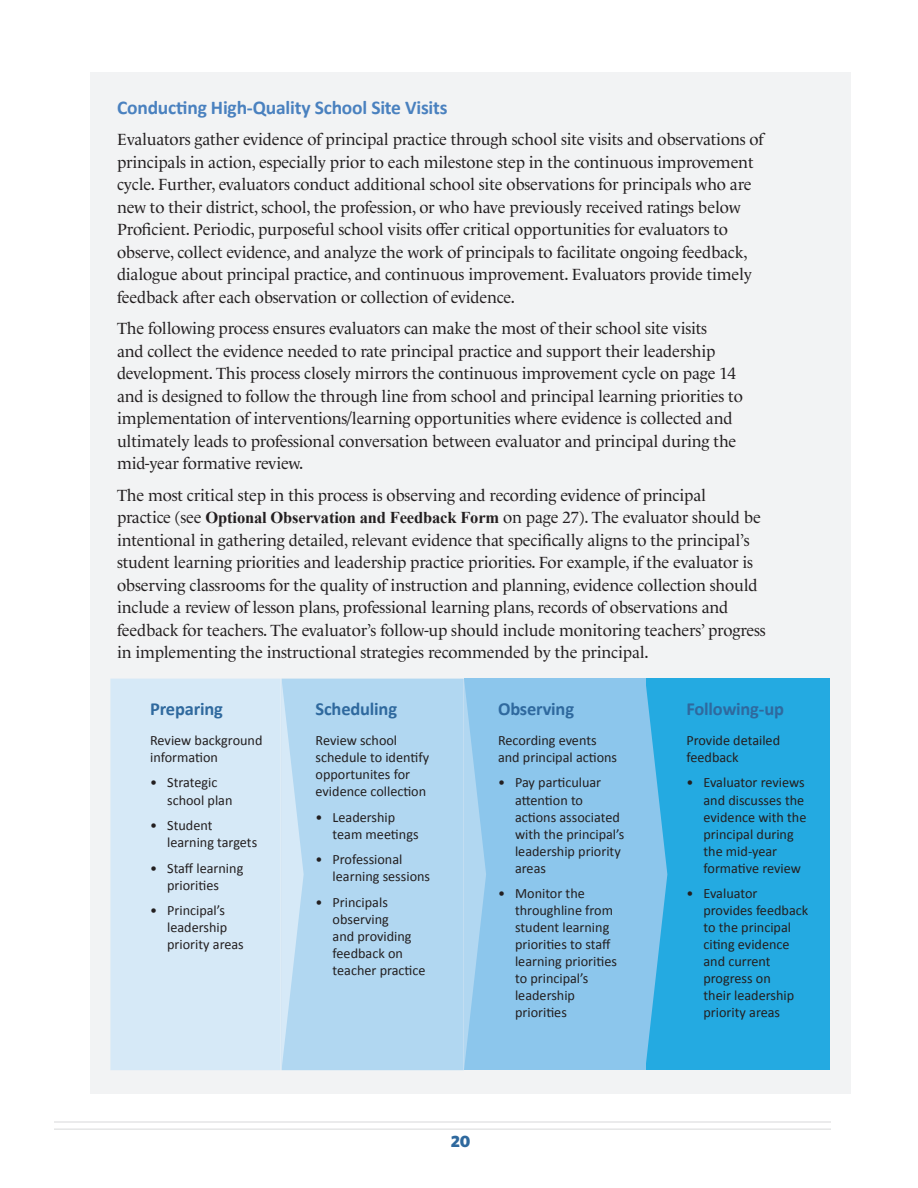
<style>
.page{position:relative;width:918px;height:1188px;background:#fff}
.page>*{position:absolute;margin:0;border:0;box-sizing:border-box;transform-origin:0 0}
.t1{font:700 19.5px "Calibri";letter-spacing:-.01em;color:#4a81bf}
.t2{font:700 18.45px "Calibri";letter-spacing:-.01em;color:#2f699e}
.t3{font:16.5px/22.5px "Le Monde Livre";letter-spacing:-.01em;color:#231f20}
.t4{font:900 16.5px "Whitney";color:#2f699e}
.t5{font:14.25px/17.1px "Calibri";color:#231f20}
.s1{font-family:"Times New Roman";font-weight:700}
</style>
<div class="page">
<svg style="left:54px;top:1122px;width:777px;height:8px"></svg>
<div style="left:90px;top:72px;width:760px;height:1021px;background:#f2f3f4"></div>
<div style="left:110px;top:679px;width:171px;height:391px;background:#d6e9f7"></div>
<div style="left:304px;top:679px;width:160px;height:391px;background:#b1d7f1"></div>
<div style="left:464px;top:679px;width:183px;height:391px;background:#8cc6ec"></div>
<div style="left:647px;top:679px;width:183px;height:391px;background:#24aae1"></div>
<svg style="left:282px;top:679px;width:22px;height:391px;background:#c3e0f4"></svg>
<svg style="left:464px;top:681px;width:22px;height:387px"></svg>
<svg style="left:646px;top:679px;width:21px;height:391px"></svg>
<p class="t1" style="left:117px;top:95px;width:332px">Conducting High-Quality School Site Visits</p>
<p class="t3" style="left:117px;top:128px;width:648px">Evaluators gather evidence of principal practice through school site visits and observations of principals in action, especially prior to each milestone step in the continuous improvement cycle. Further, evaluators conduct additional school site observations for principals who are new to their district, school, the profession, or who have previously received ratings below Proficient. Periodic, purposeful school visits offer critical opportunities for evaluators to observe, collect evidence, and analyze the work of principals to facilitate ongoing feedback, dialogue about principal practice, and continuous improvement. Evaluators provide timely feedback after each observation or collection of evidence.</p>
<p class="t3" style="left:117px;top:317px;width:627px">The following process ensures evaluators can make the most of their school site visits<br>and collect the evidence needed to rate principal practice and support their leadership development. This process closely mirrors the continuous improvement cycle on page 14 and is designed to follow the through line from school and principal learning priorities to implementation of interventions/learning opportunities where evidence is collected and ultimately leads to professional conversation between evaluator and principal during the mid-year formative review.</p>
<p class="t3" style="left:117px;top:484px;width:650px">The most critical step in this process is observing and recording evidence of principal<br>practice (see <span class="s1">Optional Observation and Feedback Form</span> on page 27). The evaluator should be intentional in gathering detailed, relevant evidence that specifically aligns to the principal’s student learning priorities and leadership practice priorities. For example, if the evaluator is observing classrooms for the quality of instruction and planning, evidence collection should include a review of lesson plans, professional learning plans, records of observations and feedback for teachers. The evaluator’s follow-up should include monitoring teachers’ progress in implementing the instructional strategies recommended by the principal.</p>
<p class="t2" style="left:150px;top:698px;width:74px">Preparing</p>
<p class="t5" style="left:150px;top:731px;width:114px">Review background information</p>
<p class="t5" style="left:167px;top:774px;width:67px;text-indent:-17px">• Strategic school plan</p>
<p class="t5" style="left:167px;top:816px;width:92px;text-indent:-17px">• Student learning targets</p>
<p class="t5" style="left:150px;top:859px;width:95px;text-align:center">• Staff learning priorities</p>
<p class="t5" style="left:167px;top:901px;width:78px;text-indent:-17px">• Principal’s leadership priority areas</p>
<p class="t2" style="left:316px;top:698px;width:83px">Scheduling</p>
<p class="t5" style="left:316px;top:731px;width:115px">Review school schedule to identify opportunites for evidence collection</p>
<p class="t5" style="left:333px;top:808px;width:87px;text-indent:-17px">• Leadership team meetings</p>
<p class="t5" style="left:333px;top:850px;width:99px;text-indent:-17px">• Professional learning sessions</p>
<p class="t5" style="left:333px;top:893px;width:94px;text-indent:-17px">• Principals observing<br>and providing feedback on teacher practice</p>
<p class="t2" style="left:498px;top:698px;width:78px">Observing</p>
<p class="t5" style="left:498px;top:731px;width:121px">Recording events and principal actions</p>
<p class="t5" style="left:515px;top:774px;width:111px;text-indent:-17px">• Pay particuluar attention to actions associated with the principal’s leadership priority areas</p>
<p class="t5" style="left:515px;top:884px;width:103px;text-indent:-17px">• Monitor the throughline from student learning priorities to staff learning priorities to principal’s leadership priorities</p>
<p class="t4" style="left:451px;top:1130px;width:21px">20</p>
<p class="t2" style="left:686px;top:698px;width:99px">Following-up</p>
<p class="t5" style="left:686px;top:731px;width:95px">Provide detailed feedback</p>
<p class="t5" style="left:704px;top:774px;width:104px;text-indent:-17px">• Evaluator reviews and discusses the evidence with the principal during the mid-year formative review</p>
<p class="t5" style="left:704px;top:884px;width:106px;text-indent:-17px">• Evaluator provides feedback to the principal citing evidence and current progress on<br>their leadership priority areas</p>
</div>
